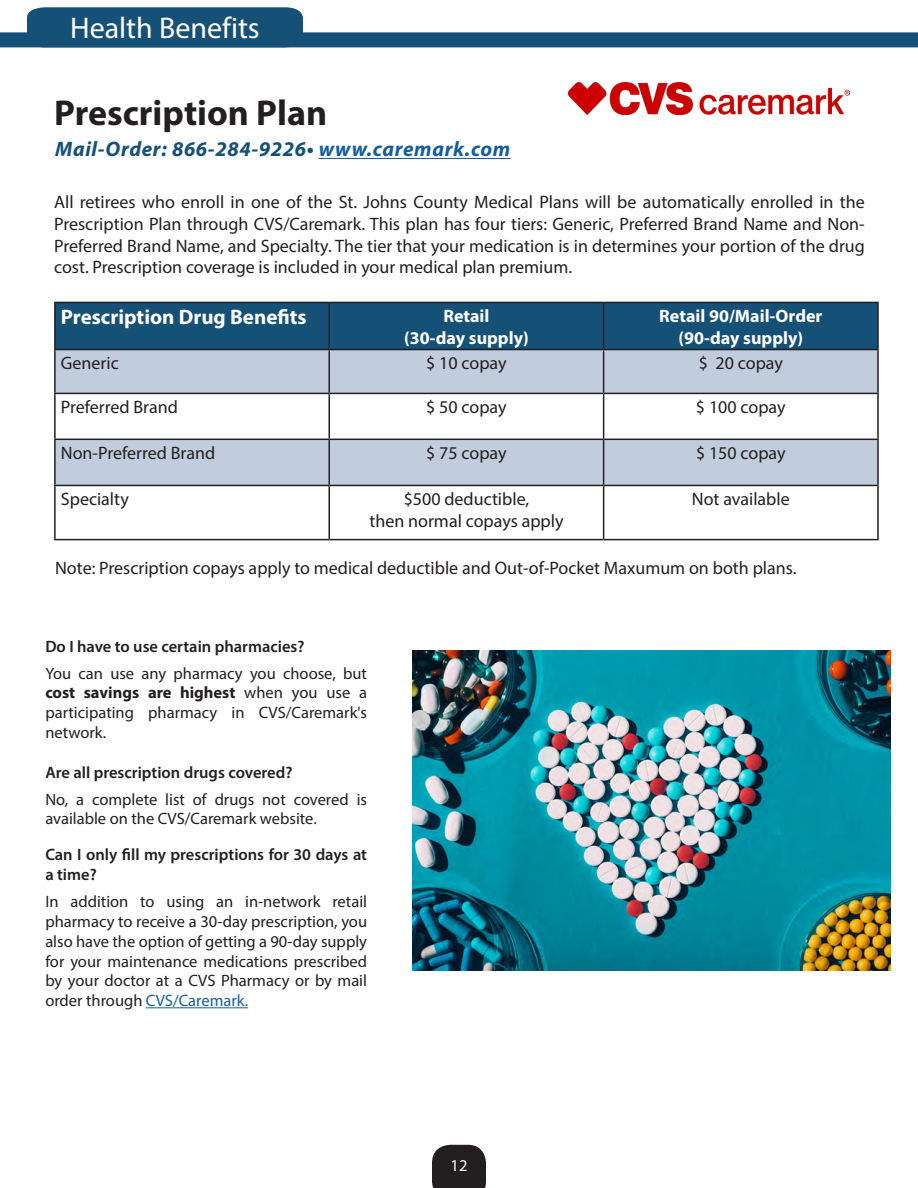
<style>
.page{position:relative;width:918px;height:1188px;background:#fff}
.page>*{position:absolute;margin:0;border:0;box-sizing:border-box;transform-origin:0 0}
.t1{font:700 36px "Myriad Pro";color:#231f20}
.t2{font:30px "Myriad Pro";color:#fff}
.t3{font:italic 700 21px "Myriad Pro";letter-spacing:.03em;color:#155076}
.t4{font:700 21px "Myriad Pro";color:#fff}
.t5{font:18px/21.6px "Myriad Pro";color:#231f20;text-align:justify}
.t6{font:700 18px "Myriad Pro";color:#fff}
.t7{font:16.5px/19.8px "Myriad Pro";color:#231f20;text-align:justify}
.t8{font:600 16.5px/19.8px "Myriad Pro";color:#231f20}
.t9{font:16.5px "Myriad Pro";color:#fff}
.s1{color:#175d9e}
.s2{font-weight:700}
</style>
<div class="page">
<div style="left:27px;top:7px;width:276px;height:25px;background:#155076"></div>
<div style="left:0;top:32px;width:918px;height:15px;background:#155076"></div>
<div style="left:56px;top:303px;width:821px;height:46px;background:#155076"></div>
<svg style="left:56px;top:350px;width:821px;height:135px;fill:#c1ccdc"></svg>
<hr style="left:54px;top:350px;width:2px;height:43px;background:#231f20">
<hr style="left:328px;top:350px;width:2px;height:43px;background:#231f20">
<hr style="left:603px;top:350px;width:1px;height:43px;background:#231f20">
<hr style="left:877px;top:350px;width:2px;height:43px;background:#231f20">
<hr style="left:54px;top:393px;width:275px;height:1px;background:#231f20">
<hr style="left:54px;top:394px;width:2px;height:45px;background:#231f20">
<hr style="left:329px;top:393px;width:275px;height:1px;background:#231f20">
<hr style="left:328px;top:394px;width:2px;height:45px;background:#231f20">
<hr style="left:604px;top:393px;width:275px;height:1px;background:#231f20">
<hr style="left:603px;top:394px;width:1px;height:45px;background:#231f20">
<hr style="left:877px;top:394px;width:2px;height:45px;background:#231f20">
<hr style="left:54px;top:439px;width:275px;height:1px;background:#231f20">
<hr style="left:54px;top:440px;width:2px;height:45px;background:#231f20">
<hr style="left:329px;top:439px;width:275px;height:1px;background:#231f20">
<hr style="left:328px;top:440px;width:2px;height:45px;background:#231f20">
<hr style="left:604px;top:439px;width:275px;height:1px;background:#231f20">
<hr style="left:603px;top:440px;width:1px;height:45px;background:#231f20">
<hr style="left:877px;top:440px;width:2px;height:45px;background:#231f20">
<hr style="left:54px;top:485px;width:275px;height:1px;background:#231f20">
<hr style="left:54px;top:486px;width:2px;height:53px;background:#231f20">
<hr style="left:329px;top:485px;width:275px;height:1px;background:#231f20">
<hr style="left:328px;top:486px;width:2px;height:53px;background:#231f20">
<hr style="left:604px;top:485px;width:275px;height:1px;background:#231f20">
<hr style="left:603px;top:486px;width:1px;height:53px;background:#231f20">
<hr style="left:877px;top:486px;width:2px;height:53px;background:#231f20">
<hr style="left:54px;top:539px;width:275px;height:1px;background:#231f20">
<hr style="left:329px;top:539px;width:275px;height:1px;background:#231f20">
<hr style="left:604px;top:539px;width:275px;height:1px;background:#231f20">
<hr style="left:54px;top:302px;width:275px;height:1px;background:#231f20">
<hr style="left:54px;top:303px;width:2px;height:46px;background:#231f20">
<hr style="left:329px;top:302px;width:275px;height:1px;background:#231f20">
<hr style="left:328px;top:303px;width:2px;height:46px;background:#231f20">
<hr style="left:604px;top:302px;width:275px;height:1px;background:#231f20">
<hr style="left:603px;top:303px;width:1px;height:46px;background:#231f20">
<hr style="left:877px;top:303px;width:2px;height:46px;background:#231f20">
<hr style="left:54px;top:349px;width:275px;height:1px;background:#231f20">
<hr style="left:329px;top:349px;width:275px;height:1px;background:#231f20">
<hr style="left:604px;top:349px;width:275px;height:1px;background:#231f20">
<hr style="left:319px;top:158px;width:191px;height:1px;background:#175d9e">
<img style="left:568px;top:82px;width:282px;height:32px">
<img style="left:412px;top:651px;width:479px;height:319px">
<hr style="left:146px;top:1007px;width:102px;height:1px;background:#175d9e">
<div style="left:432px;top:1145px;width:54px;height:43px;background:#231f20"></div>
<h2 class="t2" style="left:70px;top:10px;width:191px">Health Benefits</h2>
<p class="t1" style="left:54px;top:90px;width:275px">Prescription Plan</p>
<p class="t3" style="left:55px;top:136px;width:457px">Mail-Order: 866-284-9226• <span class="s1">www.caremark.com</span></p>
<p class="t5" style="left:54px;top:191px;width:812px">All retirees who enroll in one of the St. Johns County Medical Plans will be automatically enrolled in the Prescription Plan through CVS/Caremark. This plan has four tiers: Generic, Preferred Brand Name and Non-Preferred Brand Name, and Specialty. The tier that your medication is in determines your portion of the drug cost. Prescription coverage is included in your medical plan premium.</p>
<p class="t4" style="left:61px;top:303px;width:247px">Prescription Drug Benefits</p>
<p class="t6" style="left:443px;top:304px;width:48px">Retail</p>
<p class="t6" style="left:404px;top:326px;width:126px">(30-day supply)</p>
<p class="t6" style="left:659px;top:304px;width:165px">Retail 90/Mail-Order</p>
<p class="t6" style="left:679px;top:326px;width:126px">(90-day supply)</p>
<p class="t5" style="left:61px;top:352px;width:59px">Generic</p>
<p class="t5" style="left:426px;top:352px;width:82px">$ 10 copay</p>
<p class="t5" style="left:699px;top:352px;width:86px">$ 20 copay</p>
<p class="t5" style="left:61px;top:396px;width:119px">Preferred Brand</p>
<p class="t5" style="left:426px;top:396px;width:82px">$ 50 copay</p>
<p class="t5" style="left:696px;top:396px;width:91px">$ 100 copay</p>
<p class="t5" style="left:61px;top:442px;width:156px">Non-Preferred Brand</p>
<p class="t5" style="left:426px;top:442px;width:82px">$ 75 copay</p>
<p class="t5" style="left:696px;top:442px;width:91px">$ 150 copay</p>
<p class="t5" style="left:61px;top:488px;width:69px">Specialty</p>
<p class="t5" style="left:404px;top:488px;width:127px">$500 deductible,</p>
<p class="t5" style="left:369px;top:509px;width:196px">then normal copays apply</p>
<p class="t5" style="left:692px;top:488px;width:99px">Not available</p>
<p class="t5" style="left:55px;top:557px;width:743px">Note: Prescription copays apply to medical deductible and Out-of-Pocket Maxumum on both plans.</p>
<p class="t8" style="left:45px;top:636px;width:261px">Do I have to use certain pharmacies?</p>
<p class="t7" style="left:45px;top:663px;width:323px">You can use any pharmacy you choose, but <span class="s2">cost savings are highest</span> when you use a participating pharmacy in CVS/Caremark's network.</p>
<p class="t8" style="left:45px;top:762px;width:249px">Are all prescription drugs covered?</p>
<p class="t7" style="left:45px;top:789px;width:323px">No, a complete list of drugs not covered is available on the CVS/Caremark website.</p>
<p class="t8" style="left:45px;top:844px;width:323px">Can I only fill my prescriptions for 30 days at a time?</p>
<p class="t7" style="left:45px;top:891px;width:323px">In addition to using an in-network retail pharmacy to receive a 30-day prescription, you also have the option of getting a 90-day supply for your maintenance medications prescribed by your doctor at a CVS Pharmacy or by mail order through <span class="s1">CVS/Caremark.</span></p>
<p class="t9" style="left:451px;top:1155px;width:18px">12</p>
</div>
